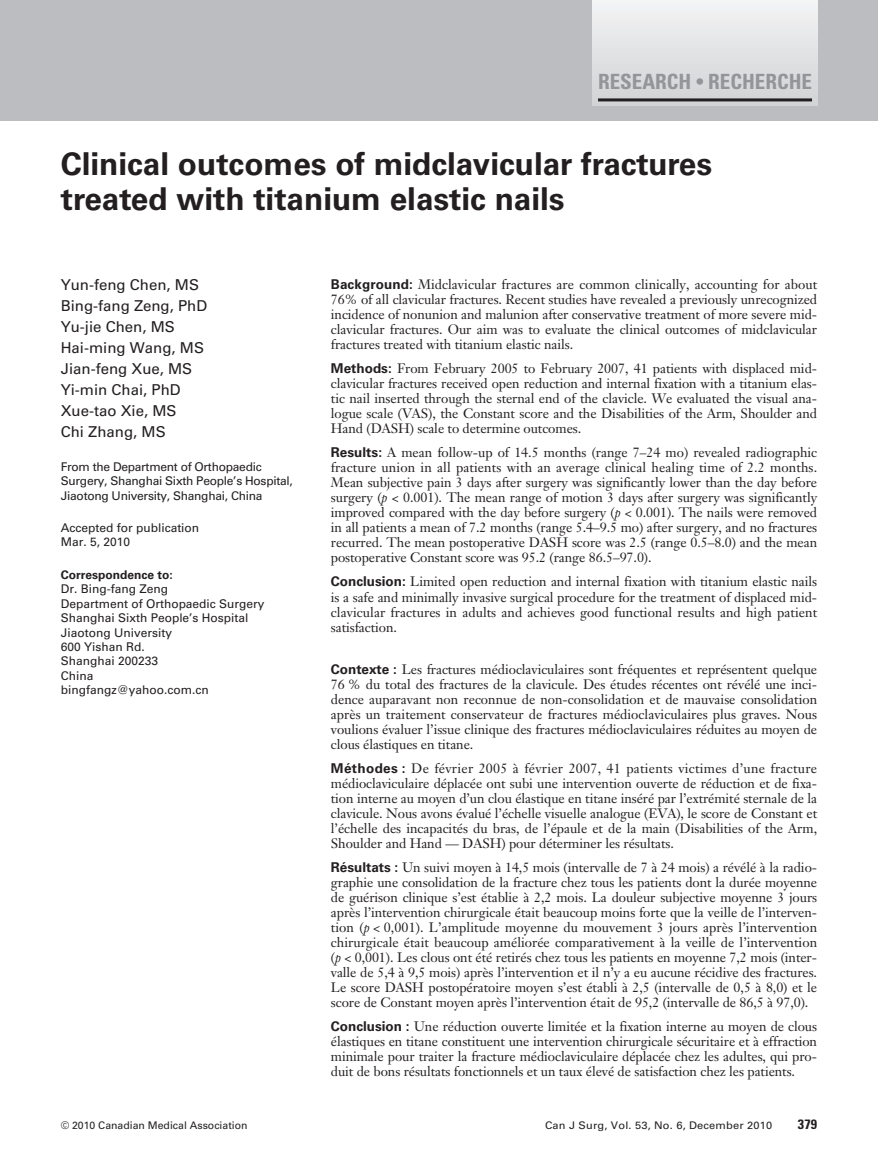
<style>
.page{position:relative;width:878px;height:1175px;background:#fff}
.page>*{position:absolute;margin:0;border:0;box-sizing:border-box;transform-origin:0 0}
.t1{font:700 31.5px/34.5px "Univers";color:#231f20}
.t2{font:700 condensed 21px "Univers";color:#939598}
.t3{font:15px/21px "Univers";color:#231f20}
.t4{font:13.5px/15px "Janson Text";letter-spacing:-.005em;color:#231f20;text-align:justify}
.t5{font:700 condensed 13.5px "Univers";color:#231f20;scale:1.05 1}
.t6{font:12px/14.4px "Univers";color:#231f20}
.t7{font:12px/14.4px "Univers";letter-spacing:-.025em;color:#231f20}
.t8{font:700 12px "Univers";color:#231f20}
.t9{font:10.5px "Univers";color:#231f20;scale:1.05 1}
.t10{font:10.5px "Univers";color:#231f20}
.s1{font-size:18px}
.s2{font-family:"Univers";font-weight:700}
.s3{font-style:italic}
</style>
<div class="page">
<div style="left:0;top:0;width:878px;height:120px;background:#bcbdc0"></div>
<div style="left:593px;top:0;width:224px;height:106px;background:linear-gradient(to bottom,#f3f4f5,#d1d3d5)"></div>
<hr style="left:598px;top:98px;width:214px;height:3px;background:#231f20">
<h2 class="t2" style="left:598px;top:74px;width:215px">RESEARCH <span class="s1">•</span> RECHERCHE</h2>
<h1 class="t1" style="left:61px;top:149px;width:653px">Clinical outcomes of midclavicular fractures treated with titanium elastic nails</h1>
<p class="t3" style="left:61px;top:275px;width:148px">Yun-feng Chen, MS<br>Bing-fang Zeng, PhD<br>Yu-jie Chen, MS<br>Hai-ming Wang, MS<br>Jian-feng Xue, MS<br>Yi-min Chai, PhD<br>Xue-tao Xie, MS<br>Chi Zhang, MS</p>
<p class="t7" style="left:61px;top:460px;width:234px">From the Department of Orthopaedic<br>Surgery, Shanghai Sixth People’s Hospital,<br>Jiaotong University, Shanghai, China</p>
<p class="t6" style="left:61px;top:521px;width:140px">Accepted for publication<br>Mar. 5, 2010</p>
<p class="t8" style="left:61px;top:570px;width:113px">Correspondence to:</p>
<p class="t6" style="left:61px;top:583px;width:205px">Dr. Bing-fang Zeng<br>Department of Orthopaedic Surgery<br>Shanghai Sixth People’s Hospital<br>Jiaotong University<br>600 Yishan Rd.<br>Shanghai 200233<br>China<br>bingfangz@yahoo.com.cn</p>
<p class="t4" style="left:331px;top:279px;width:488px"><span class="s2">Background:</span> Midclavicular fractures are common clinically, accounting for about 76% of all clavicular fractures. Recent studies have revealed a previously unrecognized incidence of nonunion and malunion after conservative treatment of more severe mid&shy;clavicular fractures. Our aim was to evaluate the clinical outcomes of midclavicular fractures treated with titanium elastic nails.</p>
<p class="t4" style="left:331px;top:363px;width:488px"><span class="s2">Methods:</span> From February 2005 to February 2007, 41 patients with displaced mid&shy;clavicular fractures received open reduction and internal fixation with a titanium elas&shy;tic nail inserted through the sternal end of the clavicle. We evaluated the visual ana&shy;logue scale (VAS), the Constant score and the Disabilities of the Arm, Shoulder and Hand (DASH) scale to determine outcomes.</p>
<p class="t4" style="left:331px;top:447px;width:488px"><span class="s2">Results:</span> A mean follow-up of 14.5 months (range 7–24 mo) revealed radiographic fracture union in all patients with an average clinical healing time of 2.2 months.<br>Mean subjective pain 3 days after surgery was significantly lower than the day before surgery (<span class="s3">p</span> &lt; 0.001). The mean range of motion 3 days after surgery was significantly improved compared with the day before surgery (<span class="s3">p</span> &lt; 0.001). The nails were removed in all patients a mean of 7.2 months (range 5.4–9.5 mo) after surgery, and no fractures recurred. The mean postoperative DASH score was 2.5 (range 0.5–8.0) and the mean postoperative Constant score was 95.2 (range 86.5–97.0).</p>
<p class="t4" style="left:331px;top:576px;width:488px"><span class="s2">Conclusion:</span> Limited open reduction and internal fixation with titanium elastic nails is a safe and minimally invasive surgical procedure for the treatment of displaced mid&shy;clavicular fractures in adults and achieves good functional results and high patient satisfaction.</p>
<p class="t4" style="left:331px;top:663px;width:488px"><span class="s2">Contexte :</span> Les fractures médioclaviculaires sont fréquentes et représentent quelque 76 % du total des fractures de la clavicule. Des études récentes ont révélé une inci&shy;dence auparavant non reconnue de non-consolidation et de mauvaise consolidation après un traitement conservateur de fractures médioclaviculaires plus graves. Nous voulions évaluer l’issue clinique des fractures médioclaviculaires réduites au moyen de clous élastiques en titane.</p>
<p class="t4" style="left:331px;top:762px;width:488px"><span class="s2">Méthodes :</span> De février 2005 à février 2007, 41 patients victimes d’une fracture médioclaviculaire déplacée ont subi une intervention ouverte de réduction et de fixa&shy;tion interne au moyen d’un clou élastique en titane inséré par l’extrémité sternale de la clavicule. Nous avons évalué l’échelle visuelle analogue (EVA), le score de Constant et l’échelle des incapacités du bras, de l’épaule et de la main (Disabilities of the Arm, Shoulder and Hand — DASH) pour déterminer les résultats.</p>
<p class="t4" style="left:331px;top:861px;width:488px"><span class="s2">Résultats :</span> Un suivi moyen à 14,5 mois (intervalle de 7 à 24 mois) a révélé à la radio&shy;graphie une consolidation de la fracture chez tous les patients dont la durée moyenne de guérison clinique s’est établie à 2,2 mois. La douleur subjective moyenne 3 jours après l’intervention chirurgicale était beaucoup moins forte que la veille de l’interven&shy;tion (<span class="s3">p</span> &lt; 0,001). L’amplitude moyenne du mouvement 3 jours après l’intervention chirurgicale était beaucoup améliorée comparativement à la veille de l’intervention (<span class="s3">p</span> &lt; 0,001). Les clous ont été retirés chez tous les patients en moyenne 7,2 mois (inter&shy;valle de 5,4 à 9,5 mois) après l’intervention et il n’y a eu aucune récidive des fractures.<br>Le score DASH postopératoire moyen s’est établi à 2,5 (intervalle de 0,5 à 8,0) et le score de Constant moyen après l’intervention était de 95,2 (intervalle de 86,5 à 97,0).</p>
<p class="t4" style="left:331px;top:1020px;width:488px"><span class="s2">Conclusion :</span> Une réduction ouverte limitée et la fixation interne au moyen de clous élastiques en titane constituent une intervention chirurgicale sécuritaire et à effraction minimale pour traiter la fracture médioclaviculaire déplacée chez les adultes, qui pro&shy;duit de bons résultats fonctionnels et un taux élevé de satisfaction chez les patients.</p>
<p class="t10" style="left:61px;top:1121px;width:188px">© 2010 Canadian Medical Association</p>
<p class="t9" style="left:545px;top:1121px;width:218px">Can J Surg, Vol. 53, No. 6, December 2010</p>
<p class="t5" style="left:797px;top:1119px;width:20px">379</p>
</div>
